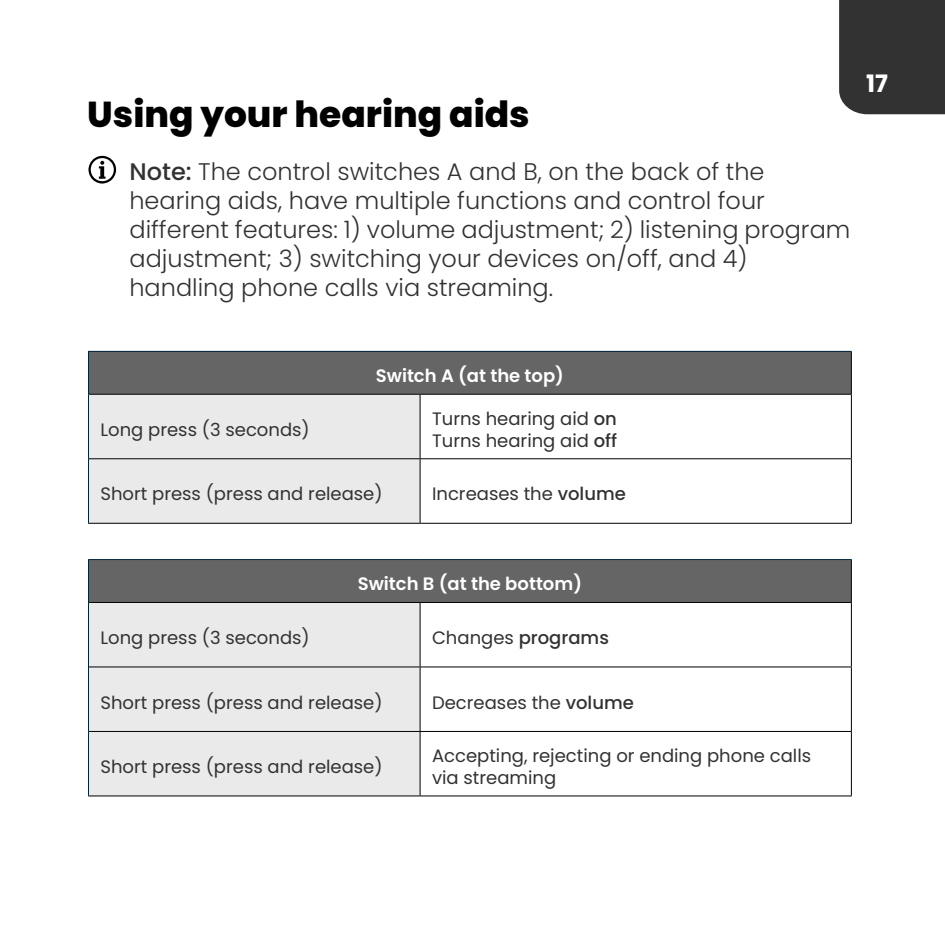
<style>
.page{position:relative;width:945px;height:945px;background:#fff}
.page>*{position:absolute;margin:0;border:0;box-sizing:border-box;transform-origin:0 0}
.t1{font:800 36px "Poppins";color:#000}
.t2{font:300 24px/28.8px "Poppins";color:#323232}
.t3{font:700 24px "Poppins";color:#fff}
.t4{font:18px/21.6px "Poppins";color:#323232}
.t5{font:600 18px "Poppins";color:#fff}
.t6{font:500 18px "Poppins";color:#323232}
.s1{font-weight:500}
.s2{font-weight:400}
</style>
<div class="page">
<div style="left:88px;top:351px;width:763px;height:43px;background:#656565"></div>
<div style="left:89px;top:395px;width:331px;height:128px;background:#e9eae9"></div>
<svg style="left:421px;top:395px;width:430px;height:128px"></svg>
<hr style="left:851px;top:352px;width:1px;height:42px;background:#000">
<hr style="left:420px;top:395px;width:1px;height:63px;background:#000">
<hr style="left:851px;top:395px;width:1px;height:63px;background:#000">
<hr style="left:420px;top:459px;width:1px;height:64px;background:#000">
<hr style="left:851px;top:459px;width:1px;height:64px;background:#000">
<hr style="left:88px;top:351px;width:332px;height:1px;background:#002438">
<hr style="left:88px;top:352px;width:1px;height:42px;background:#002438">
<hr style="left:420px;top:351px;width:432px;height:1px;background:#002438">
<hr style="left:89px;top:394px;width:331px;height:1px;background:#000">
<hr style="left:420px;top:394px;width:432px;height:1px;background:#000">
<hr style="left:88px;top:394px;width:1px;height:65px;background:#002438">
<hr style="left:88px;top:459px;width:1px;height:64px;background:#002438">
<hr style="left:89px;top:458px;width:331px;height:1px;background:#000">
<hr style="left:420px;top:458px;width:432px;height:1px;background:#000">
<hr style="left:88px;top:523px;width:332px;height:1px;background:#000">
<hr style="left:420px;top:523px;width:432px;height:1px;background:#000">
<div style="left:88px;top:560px;width:763px;height:42px;background:#656565"></div>
<div style="left:89px;top:603px;width:331px;height:192px;background:#e9eae9"></div>
<svg style="left:421px;top:603px;width:430px;height:192px"></svg>
<hr style="left:851px;top:560px;width:1px;height:42px;background:#000">
<hr style="left:420px;top:603px;width:1px;height:64px;background:#000">
<hr style="left:851px;top:603px;width:1px;height:64px;background:#000">
<hr style="left:420px;top:667px;width:1px;height:64px;background:#000">
<hr style="left:851px;top:667px;width:1px;height:64px;background:#000">
<hr style="left:420px;top:732px;width:1px;height:64px;background:#000">
<hr style="left:851px;top:732px;width:1px;height:64px;background:#000">
<hr style="left:88px;top:559px;width:332px;height:1px;background:#002438">
<hr style="left:88px;top:560px;width:1px;height:42px;background:#002438">
<hr style="left:420px;top:559px;width:432px;height:1px;background:#002438">
<hr style="left:89px;top:602px;width:331px;height:1px;background:#000">
<hr style="left:420px;top:602px;width:432px;height:1px;background:#000">
<hr style="left:88px;top:602px;width:1px;height:65px;background:#002438">
<hr style="left:88px;top:667px;width:1px;height:64px;background:#002438">
<hr style="left:88px;top:731px;width:1px;height:65px;background:#002438">
<hr style="left:89px;top:666px;width:331px;height:1px;background:#000">
<hr style="left:420px;top:666px;width:432px;height:1px;background:#000">
<hr style="left:89px;top:731px;width:331px;height:1px;background:#000">
<hr style="left:420px;top:731px;width:432px;height:1px;background:#000">
<hr style="left:88px;top:795px;width:332px;height:1px;background:#000">
<hr style="left:420px;top:795px;width:432px;height:1px;background:#000">
<div style="left:839px;top:0;width:106px;height:114px;background:#323232"></div>
<svg style="left:89px;top:156px;width:27px;height:28px"></svg>
<p class="t1" style="left:87px;top:94px;width:444px">Using your hearing aids</p>
<p class="t2" style="left:129px;top:158px;width:722px"><span class="s1">Note:</span> The control switches A and B, on the back of the hearing aids, have multiple functions and control four different features: 1) volume adjustment; 2) listening program adjustment; 3) switching your devices on/off, and 4) handling phone calls via streaming.</p>
<p class="t3" style="left:866px;top:70px;width:23px">17</p>
<p class="t3" style="left:873px;top:70px;width:11px">1</p>
<p class="t5" style="left:376px;top:366px;width:190px">Switch A (at the top)</p>
<p class="t4" style="left:100px;top:419px;width:211px">Long press (3 seconds)</p>
<p class="t4" style="left:432px;top:408px;width:186px">Turns hearing aid <span class="s1">on</span></p>
<p class="t4" style="left:432px;top:430px;width:187px">Turns hearing aid <span class="s1">off</span></p>
<p class="t4" style="left:100px;top:483px;width:284px">Short press (press and release)</p>
<p class="t4" style="left:432px;top:483px;width:195px">Increases the <span class="s1">volume</span></p>
<p class="t5" style="left:358px;top:574px;width:226px">Switch B (at the bottom)</p>
<p class="t4" style="left:100px;top:627px;width:211px">Long press (3 seconds)</p>
<p class="t6" style="left:432px;top:627px;width:178px"><span class="s2">Changes</span> programs</p>
<p class="t4" style="left:100px;top:692px;width:284px">Short press (press and release)</p>
<p class="t4" style="left:432px;top:692px;width:203px">Decreases the <span class="s1">volume</span></p>
<p class="t4" style="left:100px;top:756px;width:284px">Short press (press and release)</p>
<p class="t4" style="left:432px;top:745px;width:381px">Accepting, rejecting or ending phone calls via streaming</p>
</div>
